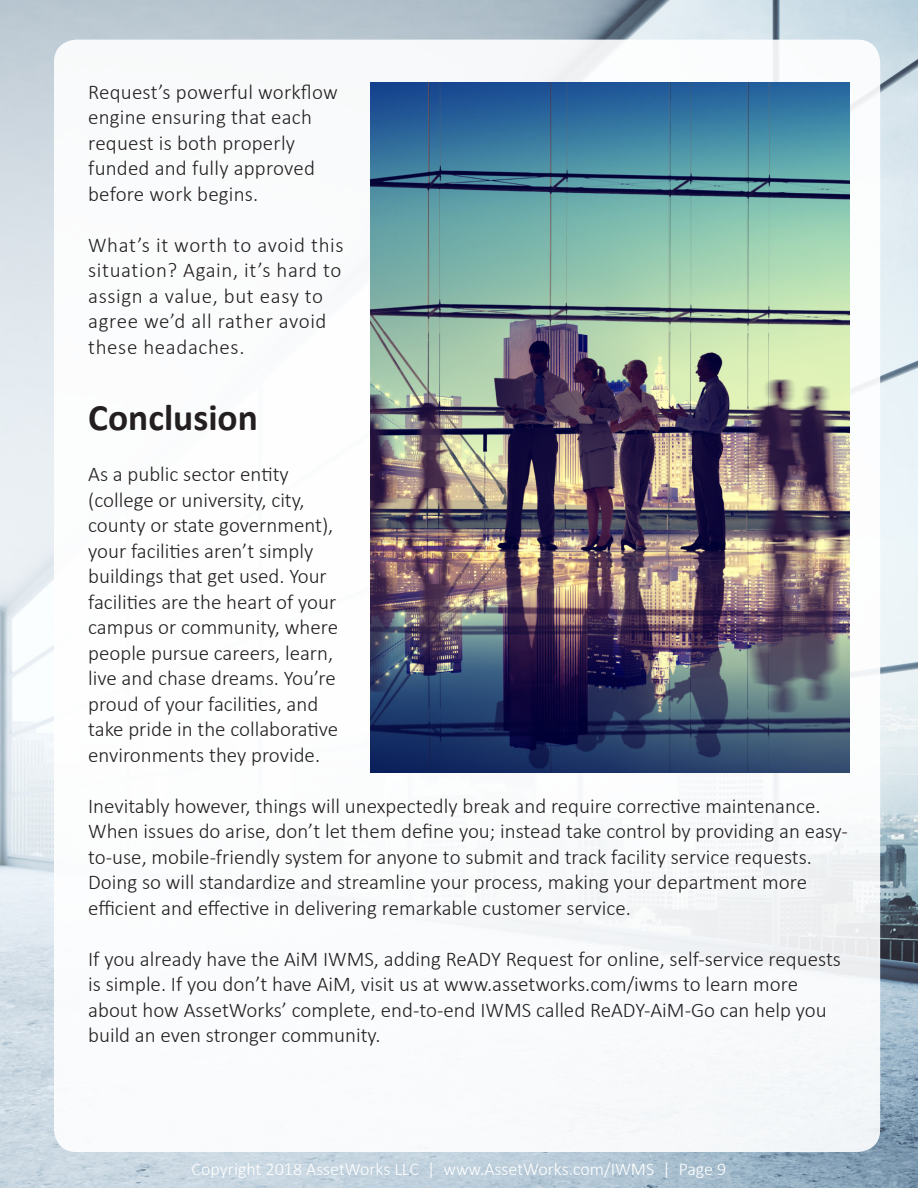
<style>
.page{position:relative;width:918px;height:1188px;background:#fff}
.page>*{position:absolute;margin:0;border:0;box-sizing:border-box;transform-origin:0 0}
.t1{font:700 37.5px "Calibri";color:#231f20}
.t2{font:300 21px/25.5px "Calibri";color:#231f20}
.t3{font:300 21px/25.5px "Calibri";letter-spacing:.03em;color:#231f20}
.t4{font:300 18px "Calibri";color:#fff}
</style>
<div class="page">
<img style="left:0;top:0;width:918px;height:1188px">
<div style="left:54px;top:40px;width:826px;height:1112px;background:#fff;border-radius:22px"></div>
<img style="left:371px;top:83px;width:479px;height:689px">
<p class="t2" style="left:88px;top:79px;width:251px">Request’s powerful workflow engine ensuring that each request is both properly funded and fully approved before work begins.</p>
<p class="t3" style="left:88px;top:232px;width:257px">What’s it worth to avoid this situation? Again, it’s hard to assign a value, but easy to agree we’d all rather avoid these headaches.</p>
<p class="t1" style="left:88px;top:391px;width:171px">Conclusion</p>
<p class="t2" style="left:88px;top:461px;width:252px">As a public sector entity (college or university, city, county or state government), your facilities aren’t simply buildings that get used. Your facilities are the heart of your campus or community, where people pursue careers, learn, live and chase dreams. You’re proud of your facilities, and take pride in the collaborative environments they provide.</p>
<p class="t2" style="left:88px;top:793px;width:761px">Inevitably however, things will unexpectedly break and require corrective maintenance.<br>When issues do arise, don’t let them define you; instead take control by providing an easy&shy;to-use, mobile-friendly system for anyone to submit and track facility service requests.<br>Doing so will standardize and streamline your process, making your department more efficient and effective in delivering remarkable customer service.</p>
<p class="t2" style="left:88px;top:946px;width:754px">If you already have the AiM IWMS, adding ReADY Request for online, self-service requests is simple. If you don’t have AiM, visit us at www.assetworks.com/iwms to learn more about how AssetWorks’ complete, end-to-end IWMS called ReADY-AiM-Go can help you build an even stronger community.</p>
<p class="t4" style="left:192px;top:1157px;width:536px">Copyright 2018 AssetWorks LLC | www.AssetWorks.com/IWMS | Page 9</p>
</div>
